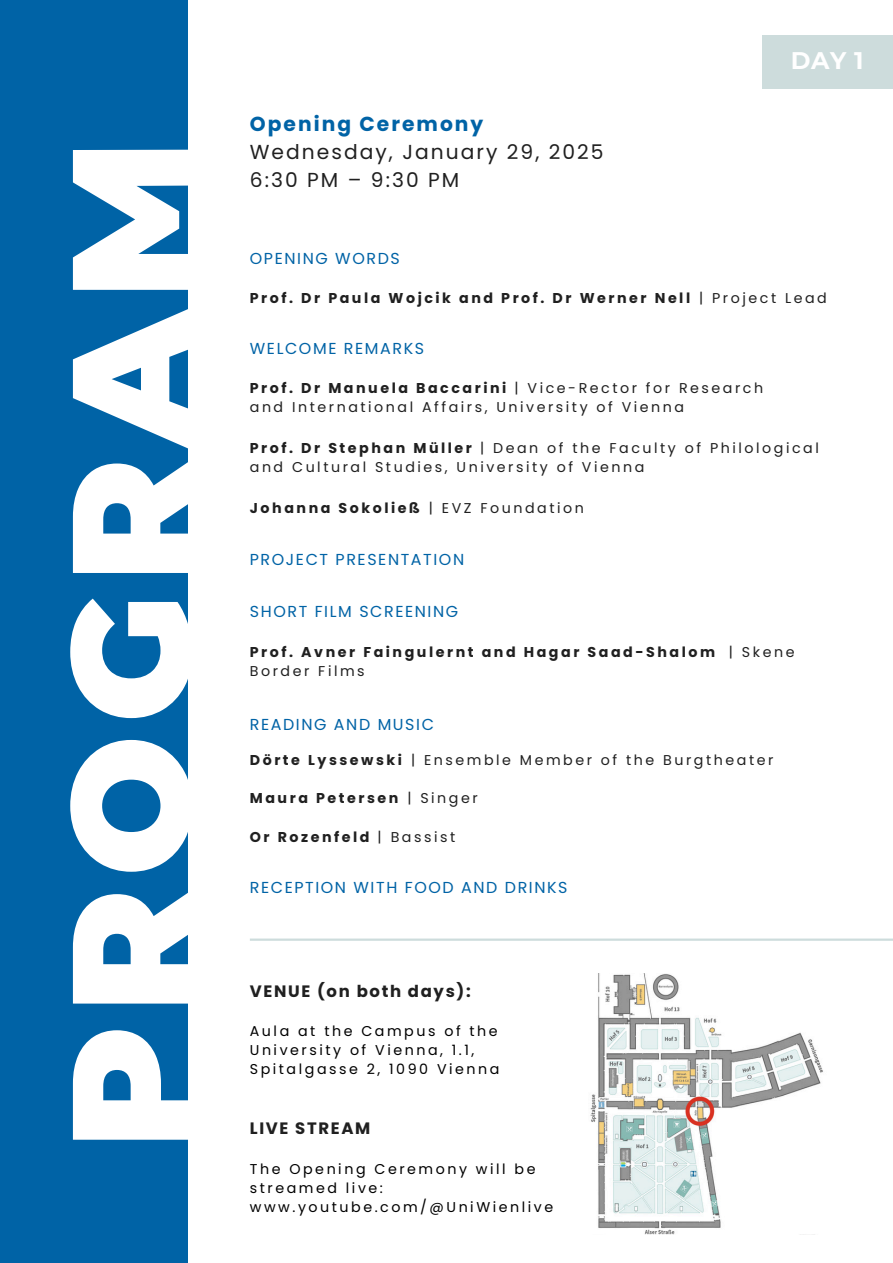
<style>
.page{position:relative;width:893px;height:1263px;background:#fff}
.page>*{position:absolute;margin:0;border:0;box-sizing:border-box;transform-origin:0 0}
.t1{font:900 166.8px "Montserrat";letter-spacing:.075em;color:#fff}
.t2{font:700 24px "Montserrat";color:#fff}
.t3{font:20.25px/28px "Poppins";letter-spacing:.1em;color:#202020}
.t4{font:700 16.5px "Poppins";letter-spacing:.1em;color:#202020}
.t5{font:15.9px "Poppins";letter-spacing:.1em;color:#0063a6}
.t6{font:700 14.25px "Poppins";letter-spacing:.18em;color:#202020}
.t7{font:14.25px "Poppins";letter-spacing:.18em;color:#202020}
.t8{font:14.25px/19px "Poppins";letter-spacing:.18em;color:#000}
.s1{font-weight:700;color:#0063a6}
.s2{font-weight:400}
.s3{font-weight:700}
</style>
<div class="page">
<div style="left:0;top:0;width:188px;height:1263px;background:#0063a6"></div>
<div style="left:762px;top:36px;width:131px;height:53px;background:#cddcdc"></div>
<hr style="left:250px;top:938px;width:643px;height:3px;background:#cddcdc">
<img style="left:590px;top:973px;width:233px;height:261px">
<h2 class="t1" style="left:28px;top:1149px;width:1010px;rotate:-90deg">PROGRAM</h2>
<p class="t3" style="left:250px;top:110px;width:355px"><span class="s1">Opening Ceremony<br></span>Wednesday, January 29, 2025</p>
<p class="t3" style="left:250px;top:166px;width:211px">6:30 PM – 9:30 PM</p>
<h3 class="t5" style="left:250px;top:247px;width:151px">OPENING WORDS</h3>
<h1 class="t2" style="left:791px;top:46px;width:74px">DAY 1</h1>
<p class="t6" style="left:250px;top:288px;width:578px">Prof. Dr Paula Wojcik and Prof. Dr Werner Nell <span class="s2">| Project Lead</span></p>
<p class="t5" style="left:250px;top:337px;width:176px">WELCOME REMARKS</p>
<p class="t6" style="left:250px;top:378px;width:515px">Prof. Dr Manuela Baccarini <span class="s2">| Vice-Rector for Research</span></p>
<p class="t7" style="left:250px;top:397px;width:436px">and International Affairs, University of Vienna</p>
<p class="t7" style="left:250px;top:438px;width:570px"><span class="s3">Prof. Dr Stephan Müller</span> | Dean of the Faculty of Philological</p>
<p class="t7" style="left:250px;top:457px;width:396px">and Cultural Studies, University of Vienna</p>
<p class="t6" style="left:250px;top:498px;width:336px">Johanna Sokoließ <span class="s2">| EVZ Foundation</span></p>
<p class="t5" style="left:250px;top:548px;width:216px">PROJECT PRESENTATION</p>
<p class="t5" style="left:250px;top:601px;width:210px">SHORT FILM SCREENING</p>
<p class="t6" style="left:250px;top:642px;width:546px">Prof. Avner Faingulernt and Hagar Saad-Shalom <span class="s2">| Skene</span></p>
<p class="t7" style="left:250px;top:661px;width:116px">Border Films</p>
<p class="t5" style="left:250px;top:713px;width:186px">READING AND MUSIC</p>
<p class="t7" style="left:250px;top:750px;width:525px"><span class="s3">Dörte Lyssewski</span> | Ensemble Member of the Burgtheater</p>
<p class="t6" style="left:250px;top:788px;width:229px">Maura Petersen <span class="s2">| Singer</span></p>
<p class="t6" style="left:250px;top:826px;width:207px">Or Rozenfeld <span class="s2">| Bassist</span></p>
<p class="t5" style="left:250px;top:876px;width:319px">RECEPTION WITH FOOD AND DRINKS</p>
<p class="t4" style="left:250px;top:979px;width:222px">VENUE (on both days):</p>
<p class="t8" style="left:250px;top:1022px;width:251px">Aula at the Campus of the<br>University of Vienna, 1.1,<br>Spitalgasse 2, 1090 Vienna</p>
<p class="t4" style="left:250px;top:1117px;width:122px">LIVE STREAM</p>
<p class="t8" style="left:250px;top:1159px;width:305px">The Opening Ceremony will be streamed live: www.youtube.com/@UniWienlive</p>
</div>
